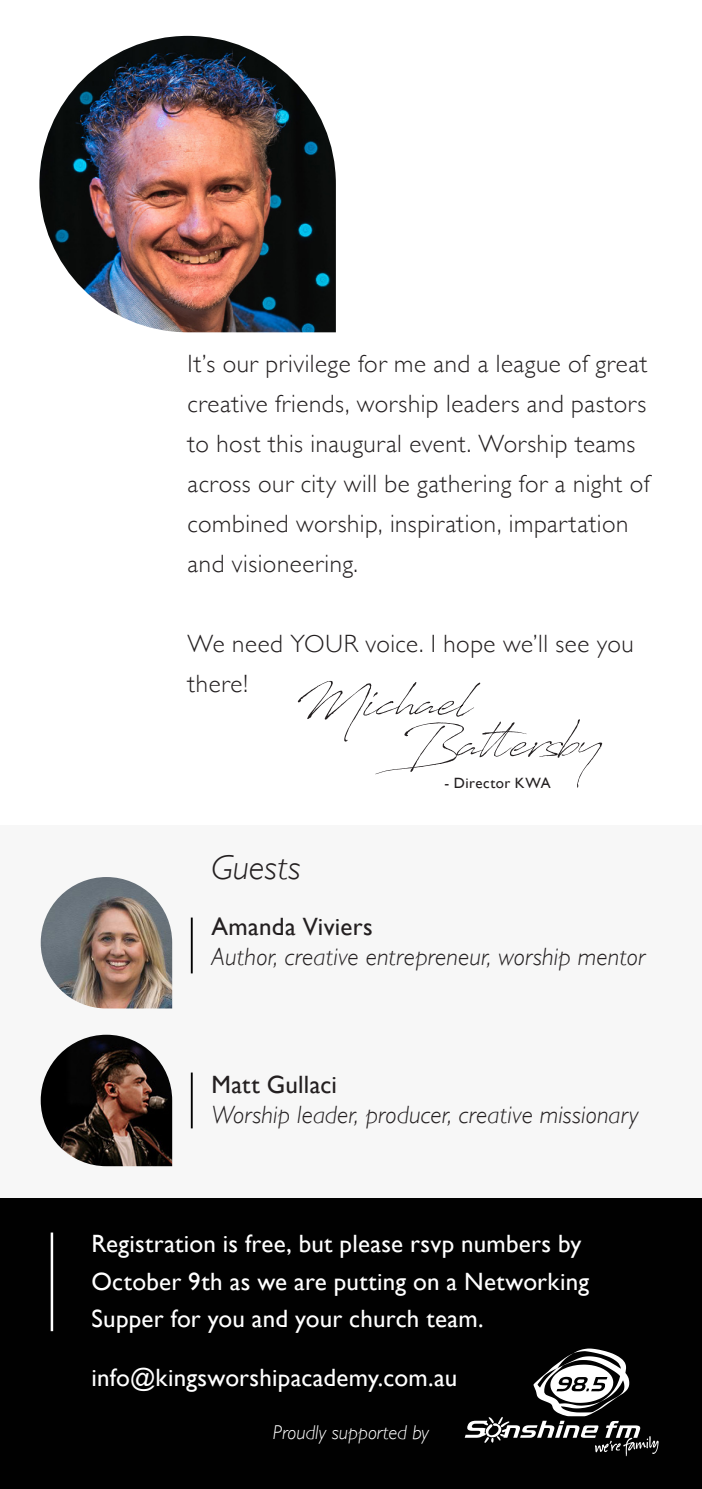
<style>
.page{position:relative;width:702px;height:1489px;background:#fff}
.page>*{position:absolute;margin:0;border:0;box-sizing:border-box;transform-origin:0 0}
.t1{font:italic 300 35px "Gill Sans";color:#231f20}
.t2{font:300 25px/40px "Gill Sans";letter-spacing:.02em;color:#231f20}
.t3{font:25px/37.5px "Gill Sans";letter-spacing:.01em;color:#fff}
.t4{font:italic 300 25px/30px "Gill Sans";letter-spacing:.01em;color:#231f20}
.t5{font:italic 300 20px "Gill Sans";color:#fff}
.t6{font:14.75px "Gill Sans";letter-spacing:.035em;color:#231f20}
.s1{font-weight:400;font-style:normal}
</style>
<div class="page">
<div style="left:0;top:824px;width:702px;height:399px;background:#f7f7f7"></div>
<div style="left:0;top:1198px;width:702px;height:290px;background:#010101"></div>
<img style="left:41px;top:877px;width:131px;height:131px">
<img style="left:41px;top:1034px;width:131px;height:132px">
<hr style="left:51px;top:1232px;width:2px;height:98px;background:#fff">
<hr style="left:191px;top:1072px;width:2px;height:56px;background:#010101">
<hr style="left:191px;top:917px;width:2px;height:56px;background:#010101">
<img style="left:39px;top:36px;width:297px;height:296px">
<svg style="left:298px;top:680px;width:304px;height:107px"></svg>
<svg style="left:464px;top:1348px;width:194px;height:108px"></svg>
<p class="t2" style="left:188px;top:343px;width:463px">It’s our privilege for me and a league of great creative friends, worship leaders and pastors to host this inaugural event. Worship teams across our city will be gathering for a night of combined worship, inspiration, impartation and visioneering.</p>
<p class="t2" style="left:188px;top:623px;width:447px">We need YOUR voice. I hope we’ll see you there!</p>
<p class="t1" style="left:211px;top:847px;width:91px">Guests</p>
<p class="t6" style="left:444px;top:774px;width:108px">- Director KWA</p>
<p class="t4" style="left:211px;top:911px;width:435px"><span class="s1">Amanda Viviers<br></span>Author, creative entrepreneur, worship mentor</p>
<p class="t4" style="left:211px;top:1069px;width:428px"><span class="s1">Matt Gullaci<br></span>Worship leader, producer, creative missionary</p>
<p class="t3" style="left:91px;top:1224px;width:499px">Registration is free, but please rsvp numbers by<br>October 9th as we are putting on a Networking<br>Supper for you and your church team.</p>
<p class="t3" style="left:91px;top:1358px;width:367px">info@kingsworshipacademy.com.au</p>
<p class="t5" style="left:273px;top:1420px;width:158px">Proudly supported by</p>
</div>
